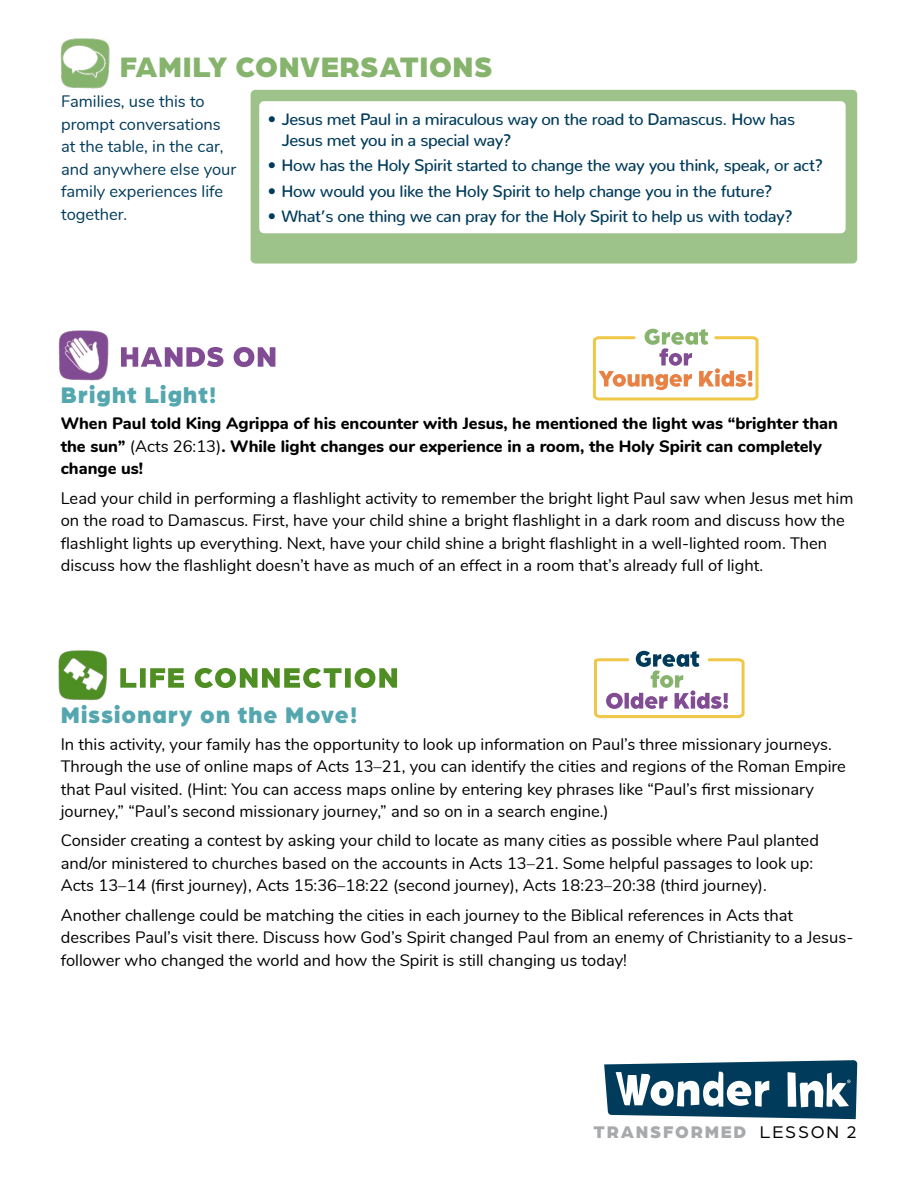
<style>
.page{position:relative;width:918px;height:1188px;background:#fff}
.page>*{position:absolute;margin:0;border:0;box-sizing:border-box;transform-origin:0 0}
.Activity_TItle{font:900 30px "Arboria";letter-spacing:.02em;color:#86b46d}
.Activity_Name{font:900 24px "Arboria";letter-spacing:.05em;color:#54a6af}
.Episode_number{font:900 18px "Arboria";letter-spacing:.1em;color:#a7a9ac}
.Body_text{font:16.5px/22.5px "Nunito";color:#000}
.t1{font:500 16.5px/21px "Nunito";letter-spacing:-.02em;color:#003b5b}
.Body_text-2{font:800 16.5px/22.5px "Nunito";color:#000}
.Body_text-3{font:16.5px/22.5px "Nunito";color:#003b5b}
.s1{font-weight:400}
.s2{font-weight:400;color:#000}
</style>
<div class="page">
<svg style="left:594px;top:651px;width:151px;height:68px"></svg>
<img style="left:58px;top:650px;width:49px;height:51px">
<svg style="left:120px;top:668px;width:277px;height:20px"></svg>
<svg style="left:604px;top:1060px;width:253px;height:59px"></svg>
<img style="left:60px;top:38px;width:50px;height:51px">
<div style="left:251px;top:90px;width:606px;height:174px;background:#9ec38a;border-radius:5px"></div>
<div style="left:259px;top:101px;width:587px;height:132px;background:#fff;border-radius:5px"></div>
<svg style="left:592px;top:329px;width:167px;height:72px"></svg>
<img style="left:58px;top:330px;width:51px;height:51px">
<svg style="left:121px;top:347px;width:154px;height:20px"></svg>
<p class="Activity_TItle" style="left:120px;top:45px;width:374px">FAMILY CONVERSATIONS</p>
<p class="Body_text-3" style="left:61px;top:89px;width:177px">Families, use this to prompt conversations at the table, in the car, and anywhere else your family experiences life together.</p>
<p class="t1" style="left:281px;top:107px;width:515px;text-indent:-13px">• Jesus met Paul in a miraculous way on the road to Damascus. How has<br>Jesus met you in a special way?</p>
<p class="t1" style="left:268px;top:153px;width:557px">• How has the Holy Spirit started to change the way you think, speak, or act?</p>
<p class="t1" style="left:268px;top:178px;width:506px">• How would you like the Holy Spirit to help change you in the future?</p>
<p class="t1" style="left:268px;top:204px;width:526px">• What’s one thing we can pray for the Holy Spirit to help us with today?</p>
<p class="Activity_Name" style="left:61px;top:378px;width:157px">Bright Light!</p>
<p class="Body_text-2" style="left:61px;top:411px;width:779px">When Paul told King Agrippa of his encounter with Jesus, he mentioned the light was “brighter than the sun” <span class="s1">(Acts 26:13)</span>. While light changes our experience in a room, the Holy Spirit can completely change us!</p>
<p class="Body_text" style="left:61px;top:486px;width:794px">Lead your child in performing a flashlight activity to remember the bright light Paul saw when Jesus met him on the road to Damascus. First, have your child shine a bright flashlight in a dark room and discuss how the flashlight lights up everything. Next, have your child shine a bright flashlight in a well-lighted room. Then discuss how the flashlight doesn’t have as much of an effect in a room that’s already full of light.</p>
<p class="Activity_Name" style="left:61px;top:698px;width:298px">Missionary on the Move!</p>
<p class="Body_text" style="left:61px;top:732px;width:787px">In this activity, your family has the opportunity to look up information on Paul’s three missionary journeys.<br>Through the use of online maps of Acts 13–21, you can identify the cities and regions of the Roman Empire that Paul visited. (Hint: You can access maps online by entering key phrases like “Paul’s first missionary journey,” “Paul’s second missionary journey,” and so on in a search engine.)</p>
<p class="Body_text" style="left:61px;top:828px;width:760px">Consider creating a contest by asking your child to locate as many cities as possible where Paul planted and/or ministered to churches based on the accounts in Acts 13–21. Some helpful passages to look up:<br>Acts 13–14 (first journey), Acts 15:36–18:22 (second journey), Acts 18:23–20:38 (third journey).</p>
<p class="Body_text" style="left:61px;top:903px;width:794px">Another challenge could be matching the cities in each journey to the Biblical references in Acts that describes Paul’s visit there. Discuss how God’s Spirit changed Paul from an enemy of Christianity to a Jesus&shy;follower who changed the world and how the Spirit is still changing us today!</p>
<p class="Episode_number" style="left:594px;top:1119px;width:265px">TRANSFORMED <span class="s2">LESSON 2</span></p>
</div>
